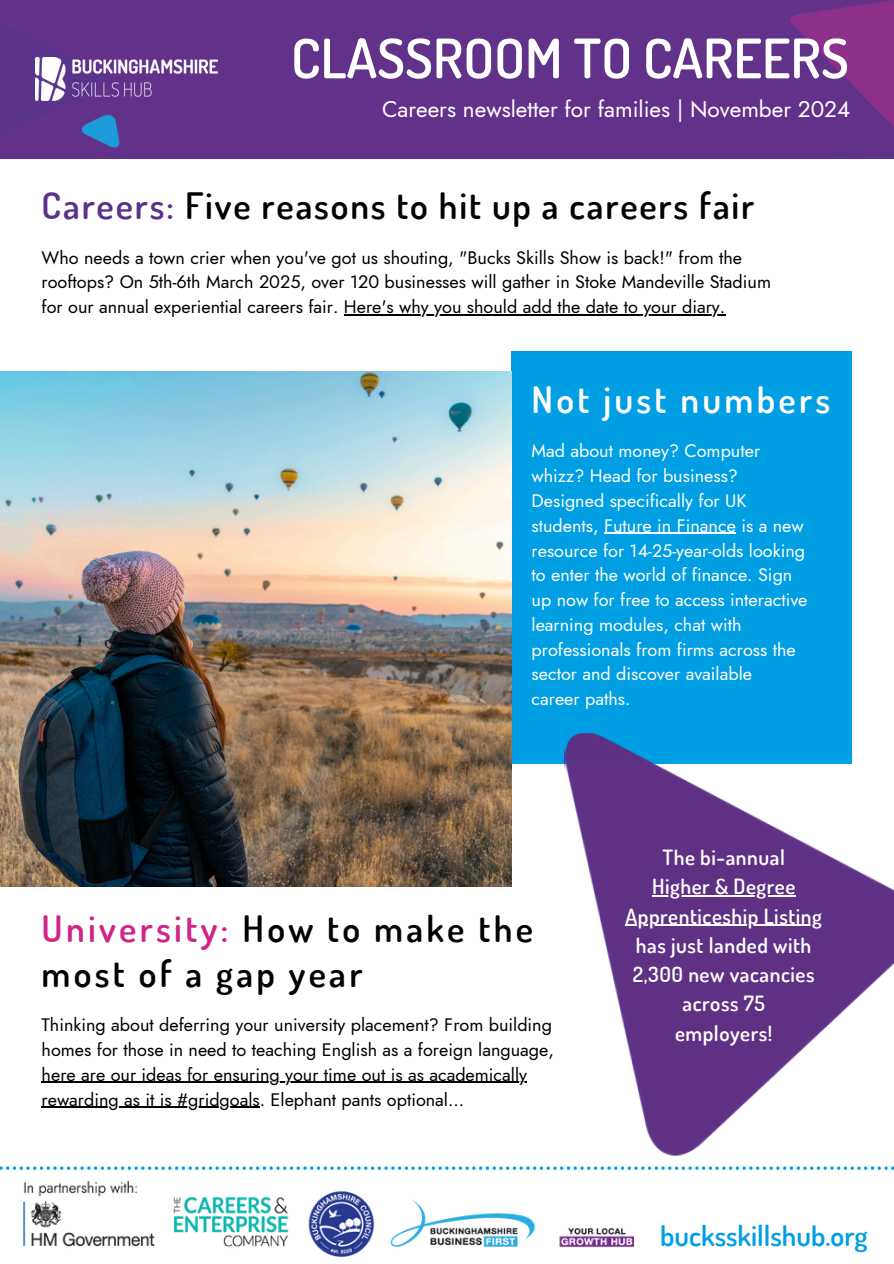
<style>
.page{position:relative;width:894px;height:1264px;background:#fff}
.page>*{position:absolute;margin:0;border:0;box-sizing:border-box;transform-origin:0 0}
.t1{font:600 54.45px "Terminal Dosis";color:#fff}
.t2{font:600 36.45px "Terminal Dosis";letter-spacing:.05em;color:#000}
.t3{font:600 36.45px/45px "Terminal Dosis";letter-spacing:.09em;color:#000}
.t4{font:600 36.45px "Terminal Dosis";letter-spacing:.09em;color:#fff}
.t5{font:600 28.35px "Terminal Dosis";color:#009ee3}
.t6{font:22.5px "Jost";color:#fff}
.t7{font:600 21px/29.2px "Terminal Dosis";letter-spacing:.025em;color:#fff;text-align:center}
.t8{font:18px/24.8px "Jost";color:#000}
.t9{font:18px/24.8px "Jost";color:#fff}
.s1{color:#5a328a}
.s2{color:#d02586}
</style>
<div class="page">
<div style="left:511px;top:352px;width:340px;height:411px;background:#009ee3"></div>
<img style="left:0;top:372px;width:511px;height:514px">
<div style="left:0;top:0;width:893px;height:159px;background:#62328a"></div>
<img style="left:35px;top:58px;width:182px;height:43px">
<img style="left:562px;top:722px;width:331px;height:434px">
<svg style="left:0;top:1166px;width:893px;height:3px"></svg>
<img style="left:24px;top:1181px;width:608px;height:75px">
<hr style="left:652px;top:895px;width:143px;height:1px;background:#fff">
<hr style="left:625px;top:924px;width:197px;height:1px;background:#fff">
<hr style="left:42px;top:1081px;width:485px;height:2px;background:#000">
<hr style="left:42px;top:1106px;width:218px;height:1px;background:#000">
<hr style="left:604px;top:533px;width:131px;height:1px;background:#fff">
<hr style="left:344px;top:314px;width:381px;height:1px;background:#000">
<p class="t1" style="left:291px;top:22px;width:559px">CLASSROOM TO CAREERS</p>
<h5 class="t6" style="left:382px;top:93px;width:469px">Careers newsletter for families | November 2024</h5>
<h2 class="t2" style="left:42px;top:181px;width:714px"><span class="s1">Careers:</span> Five reasons to hit up a careers fair</h2>
<p class="t8" style="left:42px;top:245px;width:730px">Who needs a town crier when you've got us shouting, "Bucks Skills Show is back!" from the rooftops? On 5th-6th March 2025, over 120 businesses will gather in Stoke Mandeville Stadium for our annual experiential careers fair. Here's why you should add the date to your diary.</p>
<h2 class="t4" style="left:531px;top:375px;width:300px">Not just numbers</h2>
<h3 class="t9" style="left:531px;top:439px;width:277px">Mad about money? Computer whizz? Head for business?<br>Designed specifically for UK students, Future in Finance is a new resource for 14-25-year-olds looking to enter the world of finance. Sign up now for free to access interactive learning modules, chat with professionals from firms across the sector and discover available<br>career paths.</h3>
<h4 class="t3" style="left:42px;top:905px;width:493px"><span class="s2">University:</span> How to make the most of a gap year</h4>
<h2 class="t8" style="left:42px;top:1012px;width:513px">Thinking about deferring your university placement? From building homes for those in need to teaching English as a foreign language,</h2>
<p class="t8" style="left:42px;top:1062px;width:487px">here are our ideas for ensuring your time out is as academically</p>
<p class="t8" style="left:42px;top:1086px;width:424px">rewarding as it is #gridgoals. Elephant pants optional...</p>
<p class="t7" style="left:662px;top:842px;width:124px">The bi-annual</p>
<p class="t7" style="left:652px;top:871px;width:145px">Higher &amp; Degree</p>
<p class="t7" style="left:625px;top:900px;width:198px">Apprenticeship Listing has just landed with<br>2,300 new vacancies across 75<br>employers!</p>
<h3 class="t5" style="left:660px;top:1217px;width:209px">bucksskillshub.org</h3>
</div>
